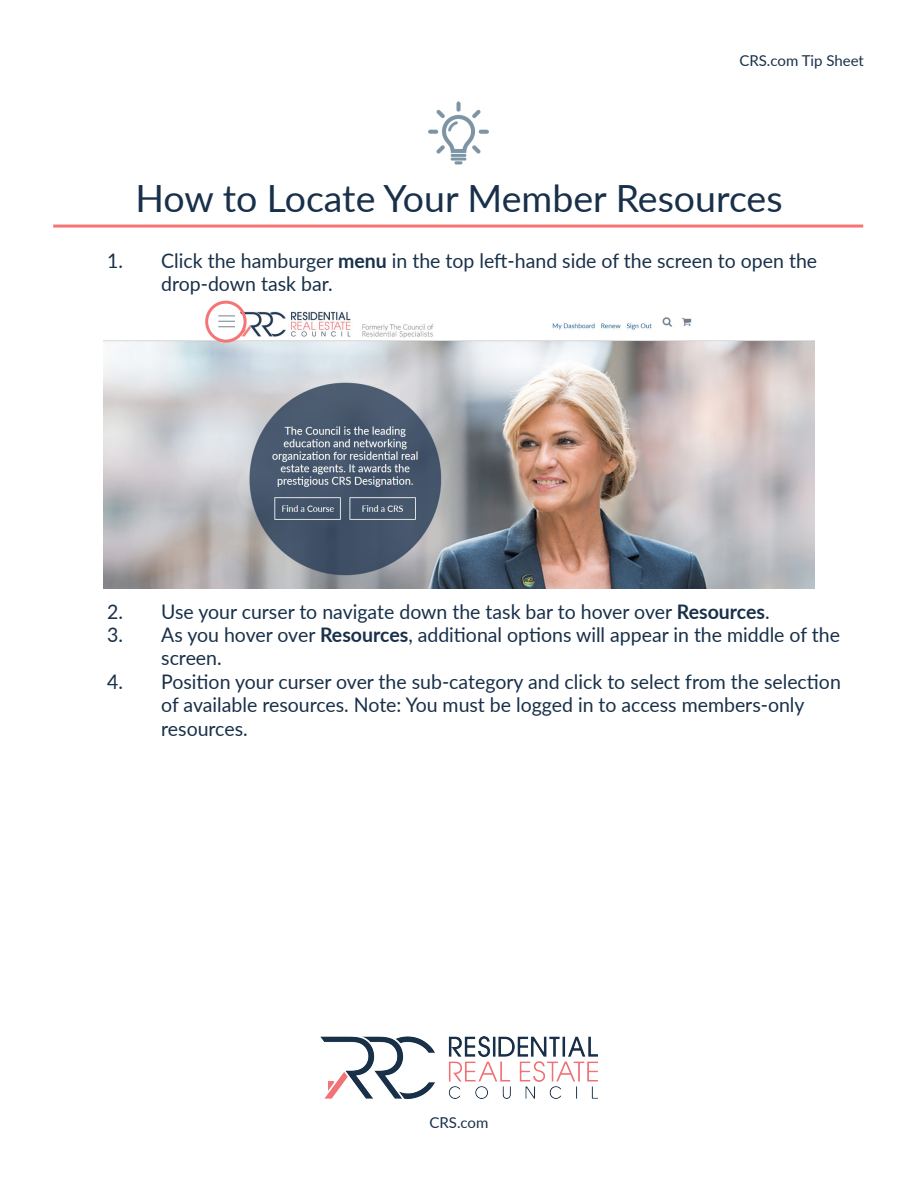
<style>
.page{position:relative;width:918px;height:1188px;background:#fff}
.page>*{position:absolute;margin:0;border:0;box-sizing:border-box;transform-origin:0 0}
.t1{font:37.5px "Lato";color:#183049}
.t2{font:20.1px/23.4px "Lato";color:#183049}
.t3{font:15px "Lato";color:#183049}
.s1{font-weight:700}
</style>
<div class="page">
<hr style="left:53px;top:225px;width:810px;height:3px;background:#f77476">
<img style="left:428px;top:101px;width:61px;height:64px">
<img style="left:321px;top:1037px;width:276px;height:61px">
<img style="left:103px;top:305px;width:712px;height:284px">
<div style="left:205px;top:301px;width:42px;height:42px;border:3px solid #f77476;border-radius:50%"></div>
<p class="t3" style="left:739px;top:50px;width:126px">CRS.com Tip Sheet</p>
<p class="t1" style="left:135px;top:172px;width:649px">How to Locate Your Member Resources</p>
<p class="t2" style="left:107px;top:248px;width:711px">1. Click the hamburger <span class="s1">menu</span> in the top left-hand side of the screen to open the</p>
<p class="t2" style="left:161px;top:271px;width:173px">drop-down task bar.</p>
<p class="t2" style="left:107px;top:599px;width:664px">2. Use your curser to navigate down the task bar to hover over <span class="s1">Resources</span>.</p>
<p class="t2" style="left:161px;top:622px;width:680px;text-indent:-54px">3. As you hover over <span class="s1">Resources</span>, additional options will appear in the middle of the screen.</p>
<p class="t2" style="left:107px;top:669px;width:735px">4. Position your curser over the sub-category and click to select from the selection</p>
<p class="t2" style="left:161px;top:692px;width:645px">of available resources. Note: You must be logged in to access members-only</p>
<p class="t2" style="left:161px;top:716px;width:88px">resources.</p>
<p class="t3" style="left:430px;top:1112px;width:60px">CRS.com</p>
</div>
